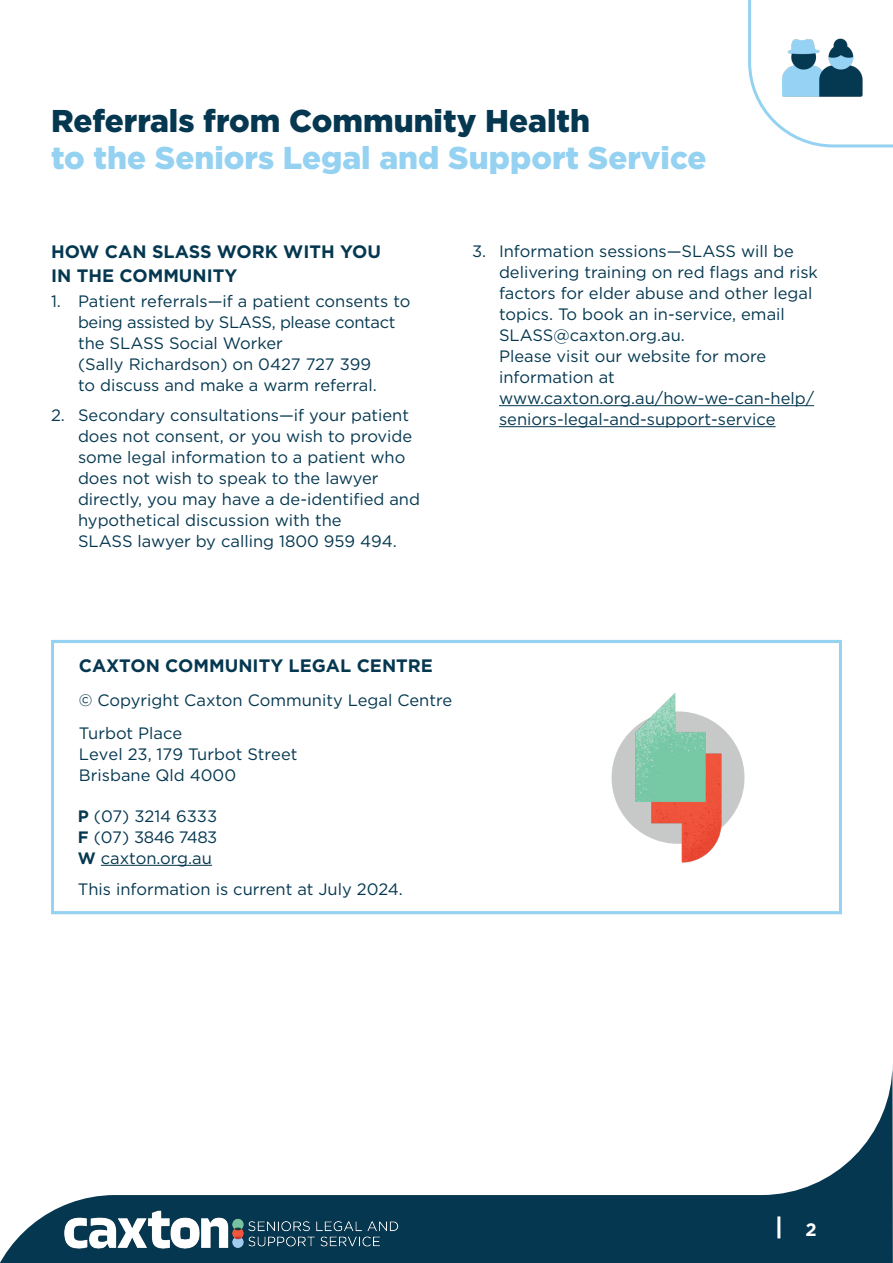
<style>
.page{position:relative;width:893px;height:1263px;background:#fff}
.page>*{position:absolute;margin:0;border:0;box-sizing:border-box;transform-origin:0 0}
.t1{font:900 31.5px "Gotham";color:#95d2f2}
.t2{font:900 31.5px "Gotham";color:#053850}
.H3_-_Highlight{font:700 18px/24px "Gotham";color:#053850}
.t3{font:700 18px "Gotham";color:#fff}
.H3_-_Highlight-2{font:16.5px/21px "Gotham";color:#053850}
.Body_Copy{font:16.5px/21px "Gotham";color:#053850;text-align:justify}
.s1{font-weight:700}
</style>
<div class="page">
<svg style="left:0;top:1065px;width:893px;height:198px"></svg>
<svg style="left:748px;top:0;width:145px;height:148px"></svg>
<hr style="left:777px;top:1216px;width:3px;height:22px;background:#fff">
<img style="left:51px;top:1202px;width:446px;height:59px">
<img style="left:758px;top:3px;width:127px;height:127px">
<div style="left:51px;top:640px;width:791px;height:274px;background:#fff;border:3px solid #95d2f2"></div>
<hr style="left:101px;top:865px;width:111px;height:1px;background:#053850">
<img style="left:611px;top:693px;width:134px;height:170px">
<hr style="left:499px;top:405px;width:315px;height:1px;background:#053850">
<hr style="left:499px;top:426px;width:277px;height:1px;background:#053850">
<h1 class="t2" style="left:51px;top:99px;width:540px">Referrals from Community Health</h1>
<h1 class="t1" style="left:51px;top:136px;width:657px">to the Seniors Legal and Support Service</h1>
<p class="H3_-_Highlight" style="left:51px;top:240px;width:331px">HOW CAN SLASS WORK WITH YOU<br>IN THE COMMUNITY</p>
<p class="H3_-_Highlight-2" style="left:78px;top:291px;width:334px;text-indent:-27px">1. Patient referrals—if a patient consents to being assisted by SLASS, please contact the SLASS Social Worker<br>(Sally Richardson) on 0427 727 399<br>to discuss and make a warm referral.</p>
<p class="H3_-_Highlight-2" style="left:78px;top:404px;width:344px;text-indent:-27px">2. Secondary consultations—if your patient does not consent, or you wish to provide some legal information to a patient who does not wish to speak to the lawyer directly, you may have a de-identified and hypothetical discussion with the<br>SLASS lawyer by calling 1800 959 494.</p>
<p class="H3_-_Highlight-2" style="left:499px;top:240px;width:320px;text-indent:-27px">3. Information sessions—SLASS will be delivering training on red flags and risk factors for elder abuse and other legal topics. To book an in-service, email SLASS@caxton.org.au.<br>Please visit our website for more information at www.caxton.org.au/how-we-can-help/ seniors-legal-and-support-service</p>
<p class="H3_-_Highlight" style="left:79px;top:653px;width:356px">CAXTON COMMUNITY LEGAL CENTRE</p>
<p class="H3_-_Highlight-2" style="left:79px;top:683px;width:375px;line-height:33.8px">© Copyright Caxton Community Legal Centre<br>Turbot Place</p>
<p class="H3_-_Highlight-2" style="left:79px;top:744px;width:220px">Level 23, 179 Turbot Street<br>Brisbane Qld 4000</p>
<p class="Body_Copy" style="left:78px;top:805px;width:141px"><span class="s1">P</span> (07) 3214 6333<br><span class="s1">F</span> (07) 3846 7483<br><span class="s1">W</span> caxton.org.au</p>
<p class="Body_Copy" style="left:78px;top:878px;width:326px">This information is current at July 2024.</p>
<p class="t3" style="left:806px;top:1217px;width:13px">2</p>
</div>
